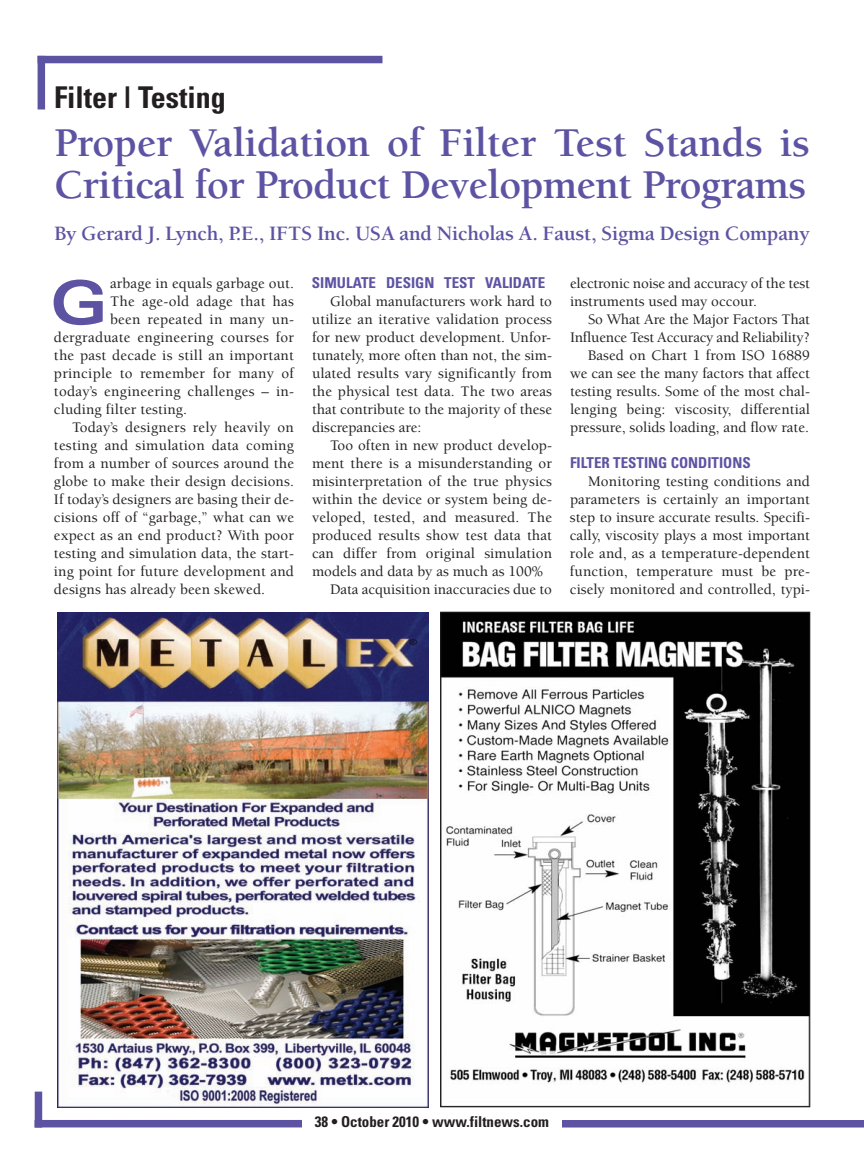
<style>
.page{position:relative;width:864px;height:1161px;background:#fff}
.page>*{position:absolute;margin:0;border:0;box-sizing:border-box;transform-origin:0 0}
.t1{font:700 expanded 60px "Univers";color:#5d53a3}
.t2{font:700 42px/42px "Berkeley";letter-spacing:-.015em;color:#5d53a3}
.t3{font:700 condensed 30px "Univers";color:#231f20}
.t4{font:700 21px "Berkeley";letter-spacing:-.01em;color:#5d53a3}
.t5{font:500 15px/18px "Berkeley";letter-spacing:.01em;color:#231f20;text-align:justify}
.t6{font:500 15px/18px "Berkeley";letter-spacing:-.01em;color:#231f20}
.t7{font:700 condensed 15px "Univers";color:#5d53a3}
.t8{font:700 condensed 15px "Univers";color:#231f20}
</style>
<div class="page">
<div style="left:554px;top:1120px;width:310px;height:8px;background:#5d53a3"></div>
<div style="left:35px;top:1120px;width:275px;height:7px;background:#5d53a3"></div>
<div style="left:35px;top:1092px;width:7px;height:36px;background:#5d53a3"></div>
<div style="left:302px;top:1116px;width:260px;height:21px;background:#fff"></div>
<div style="left:38px;top:56px;width:7px;height:53px;background:#5d53a3"></div>
<div style="left:38px;top:56px;width:344px;height:7px;background:#5d53a3"></div>
<img style="left:57px;top:612px;width:372px;height:496px">
<img style="left:443px;top:614px;width:365px;height:470px">
<h3 class="t3" style="left:54px;top:86px;width:173px">Filter | Testing</h3>
<h2 class="t2" style="left:54px;top:125px;width:757px">Proper Validation of Filter Test Stands is<br>Critical for Product Development Programs</h2>
<h3 class="t4" style="left:54px;top:225px;width:757px">By Gerard J. Lynch, P.E., IFTS Inc. USA and Nicholas A. Faust, Sigma Design Company</h3>
<h1 class="t1" style="left:50px;top:281px;width:59px">G</h1>
<p class="t7" style="left:312px;top:277px;width:235px">SIMULATE DESIGN TEST VALIDATE</p>
<p class="t5" style="left:312px;top:294px;width:242px;text-indent:18px">Global manufacturers work hard to utilize an iterative validation process for new product development. Unfor&shy;tunately, more often than not, the sim&shy;ulated results vary significantly from the physical test data. The two areas that contribute to the majority of these discrepancies are:</p>
<p class="t5" style="left:330px;top:438px;width:223px">Too often in new product develop-</p>
<p class="t5" style="left:312px;top:456px;width:242px">ment there is a misunderstanding or</p>
<p class="t5" style="left:312px;top:474px;width:242px">misinterpretation of the true physics</p>
<p class="t5" style="left:312px;top:492px;width:242px">within the device or system being de-</p>
<p class="t5" style="left:312px;top:510px;width:241px">veloped, tested, and measured. The</p>
<p class="t5" style="left:312px;top:528px;width:242px">produced results show test data that</p>
<p class="t5" style="left:312px;top:546px;width:242px">can differ from original simulation</p>
<p class="t5" style="left:312px;top:564px;width:233px">models and data by as much as 100%</p>
<p class="t5" style="left:330px;top:582px;width:224px">Data acquisition inaccuracies due to</p>
<p class="t6" style="left:570px;top:276px;width:242px">electronic noise and accuracy of the test instruments used may occour.</p>
<p class="t5" style="left:570px;top:312px;width:242px;text-align:right">So What Are the Major Factors That Influence Test Accuracy and Reliability?<br>Based on Chart 1 from ISO 16889 we can see the many factors that affect testing results. Some of the most chal&shy;lenging being: viscosity, differential pressure, solids loading, and flow rate.</p>
<p class="t7" style="left:570px;top:457px;width:182px">FILTER TESTING CONDITIONS</p>
<p class="t5" style="left:570px;top:474px;width:242px;text-indent:18px">Monitoring testing conditions and parameters is certainly an important step to insure accurate results. Specifi&shy;cally, viscosity plays a most important role and, as a temperature-dependent function, temperature must be pre&shy;cisely monitored and controlled, typi-</p>
<p class="t5" style="left:110px;top:276px;width:185px">arbage in equals garbage out.</p>
<p class="t5" style="left:110px;top:294px;width:185px">The age-old adage that has</p>
<p class="t5" style="left:110px;top:312px;width:186px">been repeated in many un-</p>
<p class="t5" style="left:54px;top:330px;width:242px">dergraduate engineering courses for</p>
<p class="t5" style="left:54px;top:348px;width:241px">the past decade is still an important</p>
<p class="t5" style="left:54px;top:366px;width:241px">principle to remember for many of</p>
<p class="t5" style="left:54px;top:384px;width:242px">today’s engineering challenges – in-</p>
<p class="t5" style="left:54px;top:402px;width:135px">cluding filter testing.</p>
<p class="t5" style="left:72px;top:420px;width:223px">Today’s designers rely heavily on</p>
<p class="t5" style="left:54px;top:438px;width:242px">testing and simulation data coming</p>
<p class="t5" style="left:54px;top:456px;width:242px">from a number of sources around the</p>
<p class="t5" style="left:54px;top:474px;width:242px">globe to make their design decisions.</p>
<p class="t5" style="left:54px;top:492px;width:242px">If today’s designers are basing their de-</p>
<p class="t5" style="left:54px;top:510px;width:242px">cisions off of “garbage,” what can we</p>
<p class="t5" style="left:54px;top:528px;width:241px">expect as an end product? With poor</p>
<p class="t5" style="left:54px;top:546px;width:242px">testing and simulation data, the start-</p>
<p class="t5" style="left:54px;top:564px;width:241px">ing point for future development and</p>
<p class="t5" style="left:54px;top:582px;width:213px">designs has already been skewed.</p>
<p class="t8" style="left:315px;top:1116px;width:236px">38 • October 2010 • www.filtnews.com</p>
</div>
